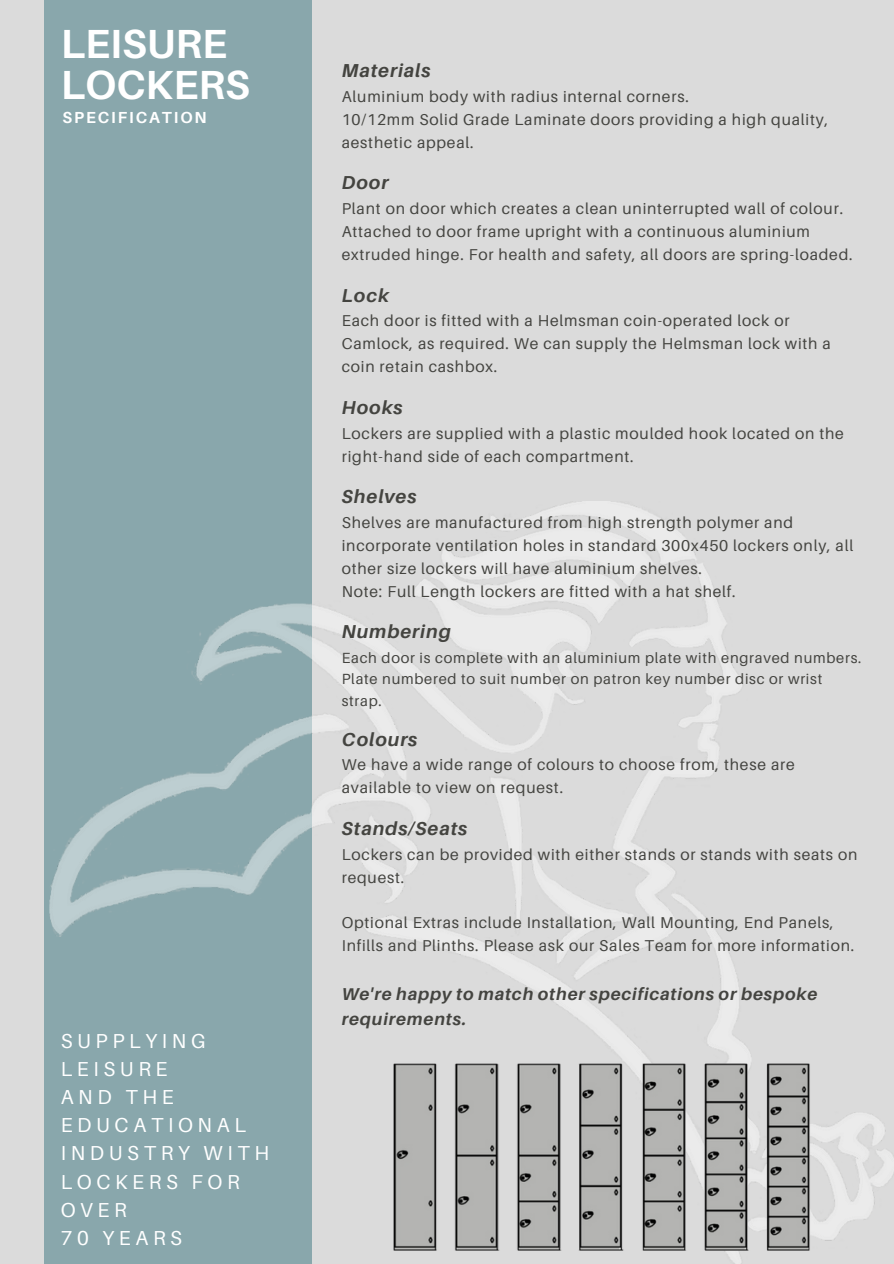
<style>
.page{position:relative;width:894px;height:1264px;background:#fff}
.page>*{position:absolute;margin:0;border:0;box-sizing:border-box;transform-origin:0 0}
.t1{font:700 40.65px/41.4px "Aileron";color:#fff}
.t2{font:20.25px/28.2px "Aileron";letter-spacing:.23em;color:#fff}
.t3{font:italic 700 18.75px "Aileron";letter-spacing:.05em;color:#444440}
.t4{font:italic 700 17.25px/25.5px "Aileron";letter-spacing:.05em;color:#444440}
.t5{font:700 16.05px "Aileron";letter-spacing:.12em;color:#fff}
.t6{font:15.75px/23px "Aileron";letter-spacing:.05em;color:#444440}
.t7{font:14.7px/21.3px "Aileron";letter-spacing:.05em;color:#444440}
</style>
<div class="page">
<div style="left:0;top:0;width:893px;height:1263px;background:#dbdbdb"></div>
<div style="left:44px;top:0;width:267px;height:1263px;background:#89a7ac"></div>
<img style="left:49px;top:501px;width:844px;height:762px">
<img style="left:394px;top:1058px;width:416px;height:192px">
<h3 class="t1" style="left:61px;top:22px;width:190px">LEISURE<br>LOCKERS</h3>
<p class="t5" style="left:62px;top:107px;width:146px">SPECIFICATION</p>
<h1 class="t2" style="left:61px;top:1026px;width:210px">SUPPLYING<br>LEISURE<br>AND THE<br>EDUCATIONAL<br>INDUSTRY WITH<br>LOCKERS FOR<br>OVER<br>70 YEARS</h1>
<h5 class="t3" style="left:341px;top:59px;width:90px">Materials</h5>
<h5 class="t6" style="left:341px;top:85px;width:487px">Aluminium body with radius internal corners.<br>10/12mm Solid Grade Laminate doors providing a high quality, aesthetic appeal.</h5>
<h5 class="t3" style="left:341px;top:171px;width:48px">Door</h5>
<h5 class="t6" style="left:341px;top:197px;width:512px">Plant on door which creates a clean uninterrupted wall of colour.<br>Attached to door frame upright with a continuous aluminium extruded hinge. For health and safety, all doors are spring-loaded.</h5>
<h5 class="t3" style="left:341px;top:283px;width:49px">Lock</h5>
<h5 class="t6" style="left:341px;top:309px;width:490px">Each door is fitted with a Helmsman coin-operated lock or<br>Camlock, as required. We can supply the Helmsman lock with a coin retain cashbox.</h5>
<h5 class="t3" style="left:341px;top:396px;width:62px">Hooks</h5>
<h5 class="t6" style="left:341px;top:421px;width:503px">Lockers are supplied with a plastic moulded hook located on the right-hand side of each compartment.</h5>
<h5 class="t3" style="left:341px;top:485px;width:76px">Shelves</h5>
<h5 class="t6" style="left:341px;top:510px;width:513px">Shelves are manufactured from high strength polymer and incorporate ventilation holes in standard 300x450 lockers only, all other size lockers will have aluminium shelves.<br>Note: Full Length lockers are fitted with a hat shelf.</h5>
<p class="t3" style="left:341px;top:620px;width:110px">Numbering</p>
<p class="t7" style="left:341px;top:647px;width:521px">Each door is complete with an aluminium plate with engraved numbers.<br>Plate numbered to suit number on patron key number disc or wrist strap.</p>
<h5 class="t3" style="left:341px;top:727px;width:77px">Colours</h5>
<h5 class="t6" style="left:341px;top:753px;width:454px">We have a wide range of colours to choose from, these are available to view on request.</h5>
<h5 class="t3" style="left:341px;top:816px;width:127px">Stands/Seats</h5>
<h5 class="t6" style="left:341px;top:842px;width:517px">Lockers can be provided with either stands or stands with seats on request.</h5>
<h5 class="t6" style="left:341px;top:911px;width:514px">Optional Extras include Installation, Wall Mounting, End Panels,<br>Infills and Plinths. Please ask our Sales Team for more information.</h5>
<h4 class="t4" style="left:341px;top:980px;width:477px">We're happy to match other specifications or bespoke requirements.</h4>
</div>
